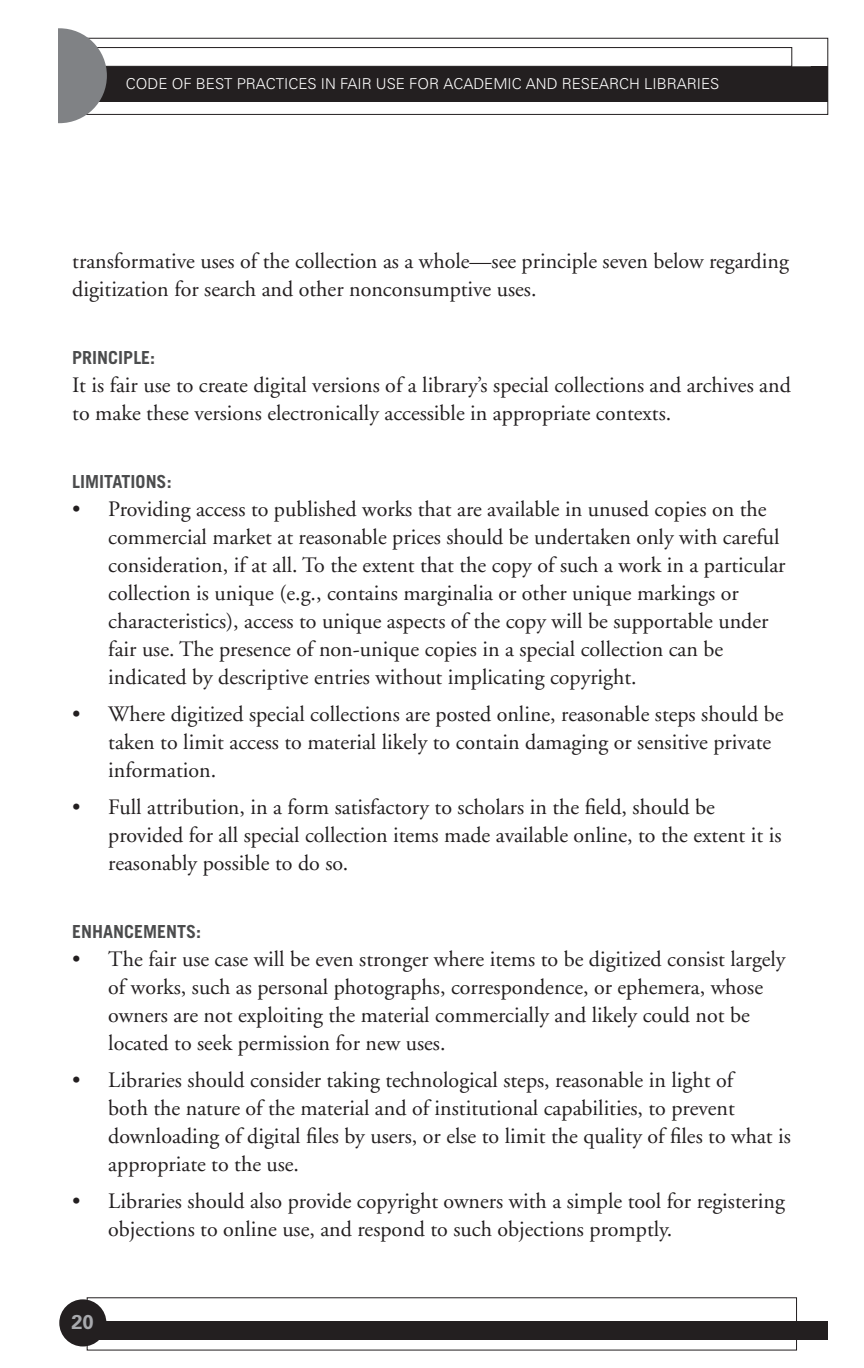
<style>
.page{position:relative;width:864px;height:1368px;background:#fff}
.page>*{position:absolute;margin:0;border:0;box-sizing:border-box;transform-origin:0 0}
.text{font:22px/28px "Adobe Garamond";color:#231f20}
.t1{font:700 20px "Univers";color:#a8a9ad}
.text-2{font:700 18px "Trade Gothic";color:#4b4c4d}
.t2{font:300 15px "Univers";color:#fff}
</style>
<div class="page">
<div style="left:36px;top:66px;width:792px;height:36px;background:#231f20"></div>
<div style="left:72px;top:1321px;width:756px;height:19px;background:#231f20"></div>
<div style="left:36px;top:47px;width:756px;height:20px;border:1px solid #231f20"></div>
<div style="left:72px;top:38px;width:756px;height:77px;border:1px solid #231f20"></div>
<div style="left:60px;top:1300px;width:46px;height:46px;background:#231f20;border-radius:50%"></div>
<div style="left:59px;top:1299px;width:47px;height:47px;border:2px solid #231f20;border-radius:50%"></div>
<div style="left:12px;top:28px;width:95px;height:95px;background:#808285;border-radius:50%"></div>
<div style="left:0;top:11px;width:57px;height:151px;background:#fff"></div>
<p class="t2" style="left:126px;top:75px;width:595px">CODE OF BEST PRACTICES IN FAIR USE FOR ACADEMIC AND RESEARCH LIBRARIES</p>
<p class="text" style="left:72px;top:248px;width:718px">transformative uses of the collection as a whole—see principle seven below regarding digitization for search and other nonconsumptive uses.</p>
<p class="text-2" style="left:72px;top:347px;width:85px">PRINCIPLE:</p>
<p class="text" style="left:72px;top:372px;width:720px">It is fair use to create digital versions of a library’s special collections and archives and to make these versions electronically accessible in appropriate contexts.</p>
<p class="text-2" style="left:72px;top:471px;width:101px">LIMITATIONS:</p>
<p class="text" style="left:108px;top:496px;width:679px;text-indent:-36px">• Providing access to published works that are available in unused copies on the commercial market at reasonable prices should be undertaken only with careful consideration, if at all. To the extent that the copy of such a work in a particular collection is unique (e.g., contains marginalia or other unique markings or characteristics), access to unique aspects of the copy will be supportable under fair use. The presence of non-unique copies in a special collection can be indicated by descriptive entries without implicating copyright.</p>
<p class="text" style="left:108px;top:701px;width:677px;text-indent:-36px">• Where digitized special collections are posted online, reasonable steps should be taken to limit access to material likely to contain damaging or sensitive private information.</p>
<p class="text" style="left:108px;top:794px;width:675px;text-indent:-36px">• Full attribution, in a form satisfactory to scholars in the field, should be provided for all special collection items made available online, to the extent it is reasonably possible to do so.</p>
<p class="text-2" style="left:72px;top:921px;width:131px">ENHANCEMENTS:</p>
<p class="text" style="left:108px;top:946px;width:679px;text-indent:-36px">• The fair use case will be even stronger where items to be digitized consist largely of works, such as personal photographs, correspondence, or ephemera, whose owners are not exploiting the material commercially and likely could not be located to seek permission for new uses.</p>
<p class="text" style="left:108px;top:1067px;width:684px;text-indent:-36px">• Libraries should consider taking technological steps, reasonable in light of<br>both the nature of the material and of institutional capabilities, to prevent downloading of digital files by users, or else to limit the quality of files to what is appropriate to the use.</p>
<p class="text" style="left:108px;top:1188px;width:678px;text-indent:-36px">• Libraries should also provide copyright owners with a simple tool for registering objections to online use, and respond to such objections promptly.</p>
<p class="t1" style="left:71px;top:1310px;width:24px">20</p>
</div>
